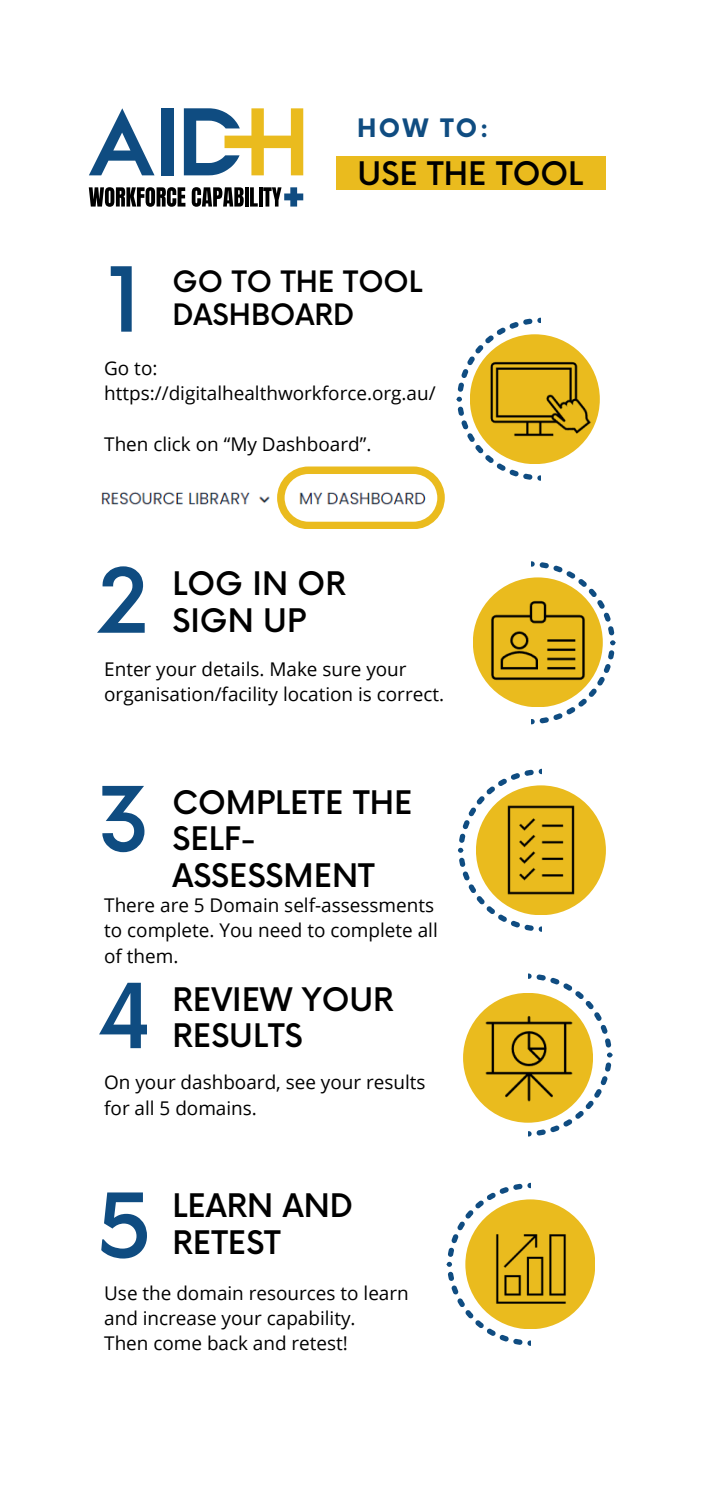
<style>
.page{position:relative;width:702px;height:1489px;background:#fff}
.page>*{position:absolute;margin:0;border:0;box-sizing:border-box;transform-origin:0 0}
.t1{font:500 87.25px "Now";color:#0f4c81}
.t2{font:500 31.5px/36.5px "Now";color:#000}
.t3{font:500 28.75px/33.5px "Now";color:#000}
.t4{font:700 24.75px "Now";color:#0f4c81}
.t5{font:19px/25.2px "Open Sans";color:#000}
</style>
<div class="page">
<div style="left:469px;top:334px;width:130px;height:130px;background:#eabb1e;border-radius:50%"></div>
<div style="left:472px;top:577px;width:130px;height:130px;background:#eabb1e;border-radius:50%"></div>
<div style="left:475px;top:785px;width:130px;height:130px;background:#eabb1e;border-radius:50%"></div>
<div style="left:463px;top:993px;width:129px;height:130px;background:#eabb1e;border-radius:50%"></div>
<img style="left:101px;top:492px;width:169px;height:13px">
<svg style="left:531px;top:561px;width:84px;height:163px"></svg>
<svg style="left:457px;top:769px;width:84px;height:163px"></svg>
<svg style="left:528px;top:973px;width:84px;height:163px"></svg>
<div style="left:336px;top:156px;width:269px;height:33px;background:#eabb1e"></div>
<div style="left:465px;top:1199px;width:130px;height:130px;background:#eabb1e;border-radius:50%"></div>
<svg style="left:446px;top:1183px;width:84px;height:163px"></svg>
<svg style="left:89px;top:108px;width:65px;height:67px"></svg>
<div style="left:162px;top:108px;width:12px;height:67px;background:#0f4c81"></div>
<svg style="left:184px;top:108px;width:119px;height:67px"></svg>
<svg style="left:89px;top:187px;width:96px;height:20px;background:#505050"></svg>
<svg style="left:192px;top:187px;width:51px;height:20px"></svg>
<hr style="left:245px;top:187px;width:3px;height:20px;background:#000">
<svg style="left:250px;top:187px;width:53px;height:20px"></svg>
<svg style="left:277px;top:466px;width:167px;height:62px"></svg>
<svg style="left:456px;top:318px;width:84px;height:163px"></svg>
<img style="left:482px;top:1219px;width:97px;height:98px">
<img style="left:473px;top:1002px;width:111px;height:111px">
<img style="left:482px;top:585px;width:111px;height:111px">
<img style="left:482px;top:348px;width:118px;height:103px">
<img style="left:488px;top:797px;width:105px;height:105px">
<p class="t4" style="left:357px;top:114px;width:133px">HOW TO:</p>
<h1 class="t2" style="left:357px;top:157px;width:227px">USE THE TOOL</h1>
<p class="t1" style="left:107px;top:253px;width:36px">1</p>
<p class="t3" style="left:172px;top:266px;width:251px">GO TO THE TOOL<br>DASHBOARD</p>
<p class="t5" style="left:104px;top:355px;width:333px">Go to: https://digitalhealthworkforce.org.au/</p>
<p class="t5" style="left:104px;top:431px;width:268px">Then click on “My Dashboard”.</p>
<p class="t1" style="left:97px;top:554px;width:53px">2</p>
<h1 class="t2" style="left:172px;top:567px;width:175px">LOG IN OR</h1>
<h1 class="t2" style="left:172px;top:604px;width:135px">SIGN UP</h1>
<p class="t5" style="left:104px;top:656px;width:341px">Enter your details. Make sure your organisation/facility location is correct.</p>
<h1 class="t1" style="left:97px;top:773px;width:55px">3</h1>
<p class="t2" style="left:172px;top:786px;width:241px">COMPLETE THE<br>SELF-<br>ASSESSMENT</p>
<p class="t5" style="left:104px;top:892px;width:335px">There are 5 Domain self-assessments to complete. You need to complete all of them.</p>
<p class="t1" style="left:97px;top:969px;width:57px">4</p>
<p class="t2" style="left:172px;top:983px;width:223px">REVIEW YOUR</p>
<p class="t2" style="left:172px;top:1019px;width:132px">RESULTS</p>
<p class="t5" style="left:104px;top:1069px;width:323px">On your dashboard, see your results for all 5 domains.</p>
<p class="t1" style="left:97px;top:1179px;width:57px">5</p>
<h1 class="t2" style="left:172px;top:1189px;width:182px">LEARN AND</h1>
<h1 class="t2" style="left:172px;top:1226px;width:110px">RETEST</h1>
<p class="t5" style="left:104px;top:1280px;width:306px">Use the domain resources to learn and increase your capability.</p>
<p class="t5" style="left:104px;top:1330px;width:245px">Then come back and retest!</p>
</div>
